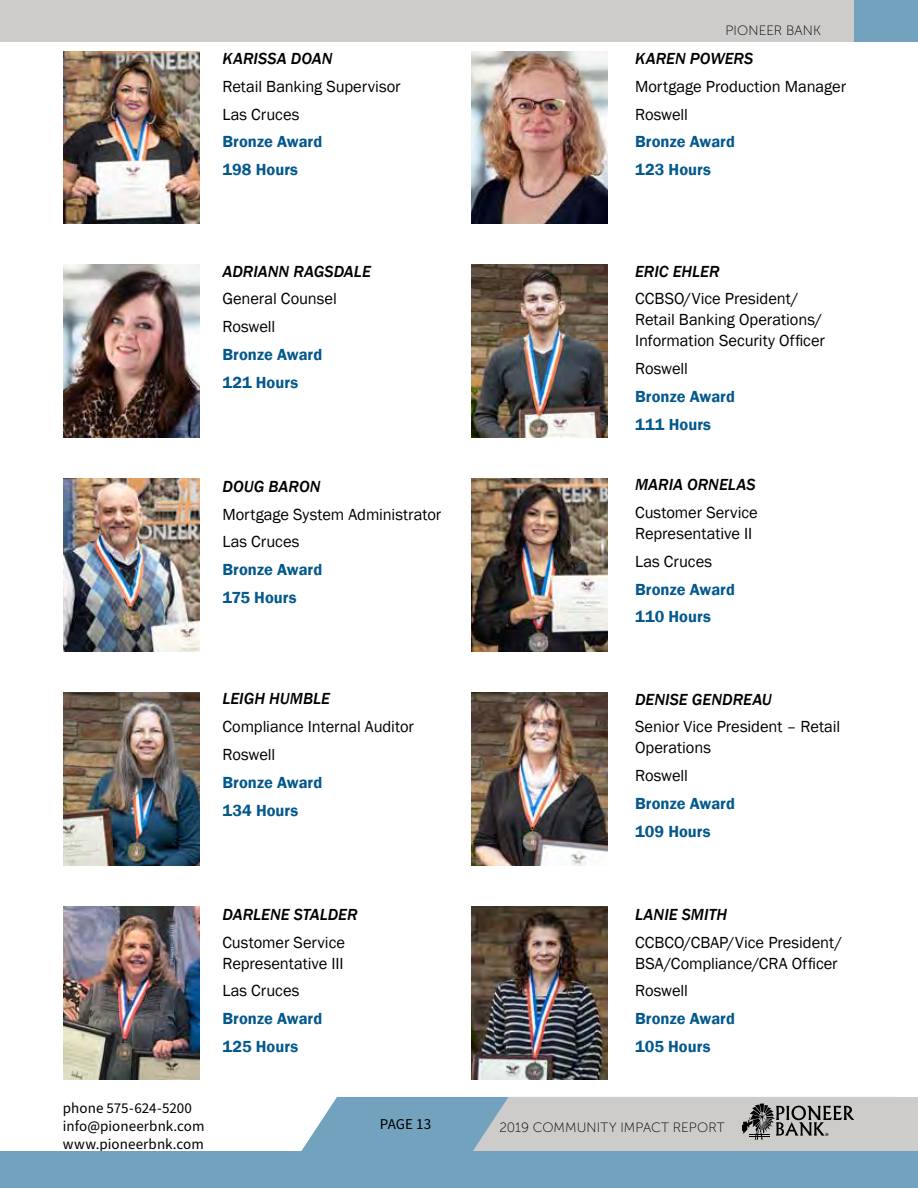
<style>
.page{position:relative;width:918px;height:1188px;background:#fff}
.page>*{position:absolute;margin:0;border:0;box-sizing:border-box;transform-origin:0 0}
.t1{font:16.5px/21px "Franklin Gothic";letter-spacing:-.005em;color:#000}
.t2{font:600 16.5px/27.8px "Franklin Gothic";letter-spacing:.005em;color:#03588c}
.t3{font:italic 500 16.5px "Franklin Gothic";color:#000}
.t4{font:15px/18px "Source Sans Pro";letter-spacing:.005em;color:#000}
.t5{font:13.5px "Museo Sans 100";letter-spacing:.005em;color:#000}
</style>
<div class="page">
<img style="left:64px;top:51px;width:136px;height:173px">
<img style="left:472px;top:51px;width:136px;height:173px">
<img style="left:64px;top:265px;width:136px;height:173px">
<img style="left:472px;top:265px;width:136px;height:173px">
<img style="left:64px;top:479px;width:136px;height:173px">
<img style="left:472px;top:479px;width:136px;height:173px">
<img style="left:64px;top:693px;width:136px;height:173px">
<img style="left:472px;top:693px;width:136px;height:173px">
<img style="left:64px;top:907px;width:136px;height:173px">
<img style="left:472px;top:907px;width:136px;height:173px">
<svg style="left:301px;top:1097px;width:143px;height:54px;background:#84adc7"></svg>
<div style="left:0;top:1151px;width:918px;height:37px;background:#73a2bf"></div>
<div style="left:0;top:0;width:918px;height:42px;background:#cdcccb"></div>
<div style="left:854px;top:0;width:64px;height:42px;background:#73a2bf"></div>
<svg style="left:444px;top:1097px;width:474px;height:54px;background:#babec0"></svg>
<p class="t3" style="left:222px;top:48px;width:112px">KARISSA DOAN</p>
<p class="t1" style="left:222px;top:73px;width:180px;line-height:27.8px">Retail Banking Supervisor<br>Las Cruces</p>
<p class="t2" style="left:222px;top:128px;width:101px">Bronze Award<br>198 Hours</p>
<p class="t3" style="left:222px;top:261px;width:150px">ADRIANN RAGSDALE</p>
<p class="t1" style="left:222px;top:285px;width:116px;line-height:27.8px">General Counsel<br>Roswell</p>
<p class="t2" style="left:222px;top:341px;width:101px">Bronze Award<br>121 Hours</p>
<p class="t3" style="left:222px;top:476px;width:100px">DOUG BARON</p>
<p class="t1" style="left:222px;top:501px;width:220px;line-height:27.8px">Mortgage System Administrator<br>Las Cruces</p>
<p class="t2" style="left:222px;top:556px;width:101px">Bronze Award<br>175 Hours</p>
<p class="t3" style="left:222px;top:689px;width:109px">LEIGH HUMBLE</p>
<p class="t1" style="left:222px;top:713px;width:193px;line-height:27.8px">Compliance Internal Auditor<br>Roswell</p>
<p class="t2" style="left:222px;top:769px;width:101px">Bronze Award<br>134 Hours</p>
<p class="t3" style="left:222px;top:904px;width:137px">DARLENE STALDER</p>
<p class="t1" style="left:222px;top:932px;width:124px">Customer Service<br>Representative III</p>
<p class="t1" style="left:222px;top:981px;width:79px">Las Cruces</p>
<p class="t2" style="left:222px;top:1005px;width:101px">Bronze Award<br>125 Hours</p>
<p class="t4" style="left:63px;top:1099px;width:143px">phone 575-624-5200 info@pioneerbnk.com www.pioneerbnk.com</p>
<p class="t4" style="left:380px;top:1116px;width:53px">PAGE 13</p>
<p class="t5" style="left:726px;top:23px;width:97px">PIONEER BANK</p>
<p class="t3" style="left:635px;top:48px;width:120px">KAREN POWERS</p>
<p class="t1" style="left:635px;top:73px;width:213px;line-height:27.8px">Mortgage Production Manager<br>Roswell</p>
<p class="t2" style="left:635px;top:128px;width:101px">Bronze Award<br>123 Hours</p>
<p class="t3" style="left:635px;top:261px;width:86px">ERIC EHLER</p>
<p class="t1" style="left:635px;top:289px;width:191px">CCBSO/Vice President/<br>Retail Banking Operations/<br>Information Security Officer</p>
<p class="t1" style="left:635px;top:358px;width:54px">Roswell</p>
<p class="t2" style="left:635px;top:383px;width:101px">Bronze Award<br>111 Hours</p>
<p class="t3" style="left:635px;top:475px;width:122px">MARIA ORNELAS</p>
<p class="t1" style="left:635px;top:503px;width:124px">Customer Service<br>Representative II</p>
<p class="t1" style="left:635px;top:551px;width:79px">Las Cruces</p>
<p class="t2" style="left:635px;top:576px;width:101px">Bronze Award<br>110 Hours</p>
<p class="t3" style="left:635px;top:689px;width:138px">DENISE GENDREAU</p>
<p class="t1" style="left:635px;top:717px;width:207px">Senior Vice President – Retail<br>Operations</p>
<p class="t1" style="left:635px;top:765px;width:54px">Roswell</p>
<p class="t2" style="left:635px;top:790px;width:101px">Bronze Award<br>109 Hours</p>
<p class="t3" style="left:635px;top:904px;width:93px">LANIE SMITH</p>
<p class="t1" style="left:635px;top:932px;width:209px">CCBCO/CBAP/Vice President/<br>BSA/Compliance/CRA Officer</p>
<p class="t1" style="left:635px;top:981px;width:54px">Roswell</p>
<p class="t2" style="left:635px;top:1005px;width:101px">Bronze Award<br>105 Hours</p>
<p class="t5" style="left:499px;top:1120px;width:227px">2019 COMMUNITY IMPACT REPORT</p>
</div>
